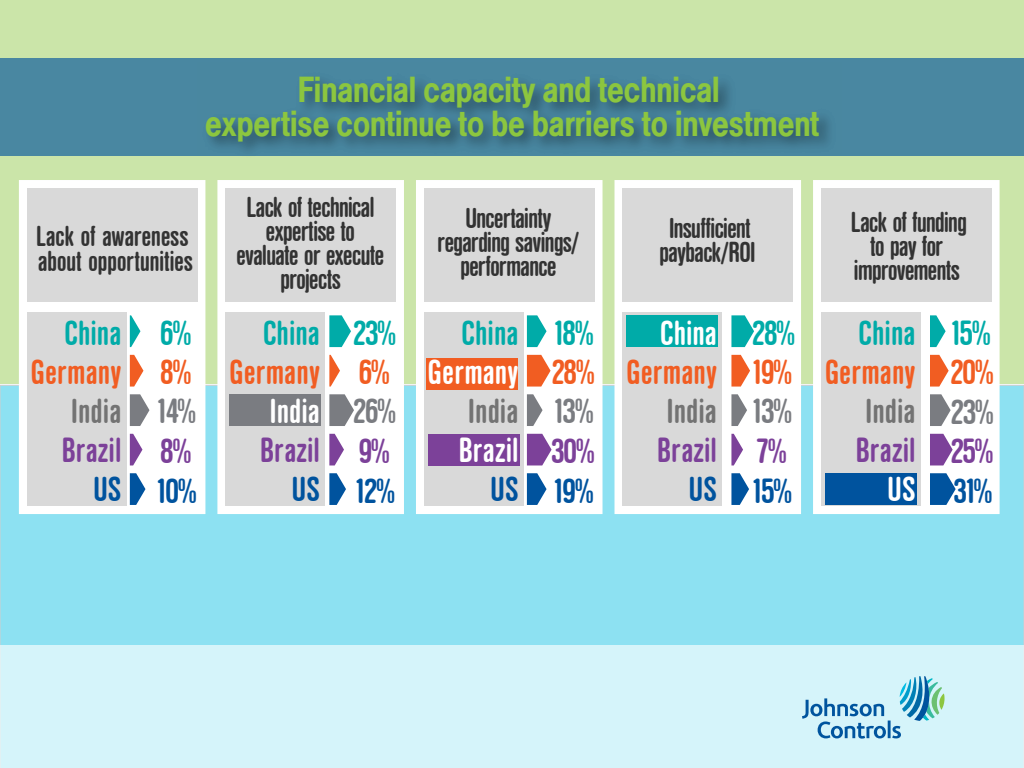
<style>
.page{position:relative;width:1024px;height:768px;background:#fff}
.page>*{position:absolute;margin:0;border:0;box-sizing:border-box;transform-origin:0 0}
.t1{font:500 condensed 38px/33.6px "Nimbus San No 4 D";color:#8cc63f;text-align:center}
.t2{font:36.4px "Nimbus San D Bold Cond Ro 1";color:#f15d22}
.t3{font:36.4px "Nimbus San D Bold Cond Ro 1";color:#7c4199}
.t4{font:36.4px "Nimbus San D Bold Cond Ro 1";color:#00aba8}
.t5{font:36.4px "Nimbus San D Bold Cond Ro 1";color:#fff}
.t6{font:36.4px "Nimbus San D Bold Cond Ro 1";letter-spacing:-.115em;color:#00539e}
.t7{font:36.4px "Nimbus San D Bold Cond Ro 1";color:#737373}
.t8{font:36.4px "Nimbus San D Bold Cond Ro 1";letter-spacing:-.115em;color:#7a7c81}
.t9{font:30.2px/24.1px "Nimbus San D Bold Cond Ro 1";letter-spacing:-.035em;color:#333;text-align:center}
</style>
<div class="page">
<div style="left:0;top:0;width:1024px;height:384px;background:#cbe5a9"></div>
<div style="left:0;top:385px;width:1024px;height:261px;background:#8de1f2"></div>
<svg style="left:0;top:59px;width:1024px;height:97px;background:#458098"></svg>
<div style="left:0;top:646px;width:1024px;height:122px;background:#d5f4fa"></div>
<div style="left:424px;top:188px;width:171px;height:318px;background:#fff"></div>
<div style="left:416px;top:180px;width:187px;height:334px;border:16px solid #fff"></div>
<svg style="left:802px;top:676px;width:143px;height:63px"></svg>
<div style="left:27px;top:188px;width:170px;height:318px;background:#fff"></div>
<div style="left:19px;top:180px;width:186px;height:334px;border:16px solid #fff"></div>
<div style="left:27px;top:312px;width:100px;height:39px;background:#d9d9d9"></div>
<div style="left:27px;top:188px;width:170px;height:113px;background:#d9d9d9"></div>
<div style="left:27px;top:351px;width:100px;height:39px;background:#d9d9d9"></div>
<div style="left:27px;top:390px;width:100px;height:38px;background:#d9d9d9"></div>
<div style="left:27px;top:428px;width:100px;height:39px;background:#d9d9d9"></div>
<div style="left:27px;top:467px;width:100px;height:39px;background:#d9d9d9"></div>
<svg style="left:130px;top:315px;width:10px;height:32px"></svg>
<svg style="left:130px;top:355px;width:13px;height:32px"></svg>
<svg style="left:130px;top:394px;width:19px;height:32px"></svg>
<svg style="left:130px;top:434px;width:12px;height:31px"></svg>
<svg style="left:130px;top:473px;width:15px;height:32px"></svg>
<div style="left:225px;top:188px;width:171px;height:318px;background:#fff"></div>
<div style="left:217px;top:180px;width:187px;height:334px;border:16px solid #fff"></div>
<div style="left:225px;top:312px;width:100px;height:39px;background:#d9d9d9"></div>
<div style="left:225px;top:188px;width:171px;height:113px;background:#d9d9d9"></div>
<div style="left:225px;top:351px;width:100px;height:39px;background:#d9d9d9"></div>
<div style="left:225px;top:390px;width:100px;height:38px;background:#d9d9d9"></div>
<div style="left:225px;top:428px;width:100px;height:39px;background:#d9d9d9"></div>
<div style="left:225px;top:467px;width:100px;height:39px;background:#d9d9d9"></div>
<div style="left:229px;top:394px;width:92px;height:32px;background:#7a7c81"></div>
<svg style="left:329px;top:315px;width:22px;height:32px"></svg>
<svg style="left:329px;top:355px;width:11px;height:32px"></svg>
<svg style="left:329px;top:394px;width:25px;height:32px"></svg>
<svg style="left:329px;top:434px;width:15px;height:31px"></svg>
<svg style="left:329px;top:473px;width:17px;height:32px"></svg>
<div style="left:424px;top:312px;width:100px;height:39px;background:#d9d9d9"></div>
<div style="left:424px;top:188px;width:171px;height:113px;background:#d9d9d9"></div>
<div style="left:424px;top:351px;width:100px;height:39px;background:#d9d9d9"></div>
<div style="left:424px;top:390px;width:100px;height:38px;background:#d9d9d9"></div>
<div style="left:424px;top:428px;width:100px;height:39px;background:#d9d9d9"></div>
<div style="left:424px;top:467px;width:100px;height:39px;background:#d9d9d9"></div>
<svg style="left:527px;top:315px;width:20px;height:32px"></svg>
<svg style="left:527px;top:355px;width:24px;height:32px"></svg>
<svg style="left:527px;top:394px;width:16px;height:32px"></svg>
<svg style="left:527px;top:434px;width:25px;height:31px"></svg>
<svg style="left:527px;top:473px;width:20px;height:32px"></svg>
<div style="left:623px;top:188px;width:170px;height:318px;background:#fff"></div>
<div style="left:615px;top:180px;width:186px;height:334px;border:16px solid #fff"></div>
<div style="left:623px;top:312px;width:99px;height:39px;background:#d9d9d9"></div>
<div style="left:623px;top:188px;width:170px;height:113px;background:#d9d9d9"></div>
<div style="left:623px;top:351px;width:99px;height:39px;background:#d9d9d9"></div>
<div style="left:623px;top:390px;width:99px;height:38px;background:#d9d9d9"></div>
<div style="left:623px;top:428px;width:99px;height:39px;background:#d9d9d9"></div>
<div style="left:623px;top:467px;width:99px;height:39px;background:#d9d9d9"></div>
<div style="left:626px;top:315px;width:92px;height:32px;background:#00aba8"></div>
<div style="left:426px;top:358px;width:92px;height:32px;background:#f15d22"></div>
<div style="left:428px;top:434px;width:92px;height:32px;background:#7c4199"></div>
<svg style="left:731px;top:315px;width:23px;height:32px"></svg>
<svg style="left:731px;top:355px;width:19px;height:32px"></svg>
<svg style="left:731px;top:434px;width:12px;height:31px"></svg>
<svg style="left:731px;top:473px;width:18px;height:32px"></svg>
<div style="left:821px;top:188px;width:171px;height:318px;background:#fff"></div>
<div style="left:813px;top:180px;width:187px;height:334px;border:16px solid #fff"></div>
<div style="left:821px;top:312px;width:100px;height:39px;background:#d9d9d9"></div>
<div style="left:821px;top:188px;width:171px;height:113px;background:#d9d9d9"></div>
<div style="left:821px;top:351px;width:100px;height:39px;background:#d9d9d9"></div>
<div style="left:821px;top:390px;width:100px;height:38px;background:#d9d9d9"></div>
<div style="left:821px;top:428px;width:100px;height:39px;background:#d9d9d9"></div>
<div style="left:821px;top:467px;width:100px;height:39px;background:#d9d9d9"></div>
<div style="left:825px;top:473px;width:92px;height:32px;background:#00539e"></div>
<svg style="left:930px;top:315px;width:16px;height:32px"></svg>
<svg style="left:930px;top:355px;width:19px;height:32px"></svg>
<svg style="left:930px;top:394px;width:21px;height:32px"></svg>
<svg style="left:930px;top:434px;width:23px;height:31px"></svg>
<svg style="left:930px;top:473px;width:26px;height:32px"></svg>
<svg style="left:731px;top:394px;width:16px;height:32px"></svg>
<p class="t1" style="left:205px;top:73px;width:615px">Financial capacity and technical<br>expertise continue to be barriers to investment</p>
<p class="t9" style="left:36px;top:224px;width:159px;text-align:left">Lack of awareness about opportunities</p>
<p class="t4" style="left:64px;top:313px;width:59px">China</p>
<p class="t2" style="left:31px;top:352px;width:92px">Germany</p>
<p class="t7" style="left:71px;top:391px;width:52px">India</p>
<p class="t3" style="left:61px;top:430px;width:62px">Brazil</p>
<p class="t6" style="left:93px;top:470px;width:30px">US</p>
<p class="t4" style="left:160px;top:313px;width:34px">6%</p>
<p class="t2" style="left:160px;top:352px;width:34px">8%</p>
<p class="t8" style="left:155px;top:392px;width:44px">14%</p>
<p class="t3" style="left:160px;top:431px;width:34px">8%</p>
<p class="t6" style="left:154px;top:471px;width:45px">10%</p>
<p class="t9" style="left:236px;top:195px;width:150px">Lack of technical expertise to evaluate or execute projects</p>
<p class="t4" style="left:263px;top:313px;width:59px">China</p>
<p class="t2" style="left:229px;top:352px;width:92px">Germany</p>
<p class="t5" style="left:269px;top:391px;width:52px">India</p>
<p class="t3" style="left:260px;top:430px;width:62px">Brazil</p>
<p class="t6" style="left:292px;top:470px;width:30px">US</p>
<p class="t4" style="left:352px;top:313px;width:46px">23%</p>
<p class="t2" style="left:358px;top:352px;width:34px">6%</p>
<p class="t8" style="left:352px;top:392px;width:46px">26%</p>
<p class="t3" style="left:358px;top:431px;width:34px">9%</p>
<p class="t6" style="left:353px;top:471px;width:45px">12%</p>
<p class="t9" style="left:437px;top:206px;width:144px">Uncertainty regarding savings/ performance</p>
<p class="t9" style="left:659px;top:216px;width:98px">Insufficient payback/ROI</p>
<p class="t9" style="left:851px;top:210px;width:118px">Lack of funding to pay for improvements</p>
<p class="t4" style="left:461px;top:313px;width:59px">China</p>
<p class="t5" style="left:428px;top:352px;width:92px">Germany</p>
<p class="t7" style="left:468px;top:391px;width:52px">India</p>
<p class="t5" style="left:458px;top:430px;width:62px">Brazil</p>
<p class="t6" style="left:490px;top:470px;width:30px">US</p>
<p class="t4" style="left:551px;top:313px;width:45px">18%</p>
<p class="t2" style="left:551px;top:352px;width:46px">28%</p>
<p class="t8" style="left:551px;top:392px;width:45px">13%</p>
<p class="t3" style="left:551px;top:431px;width:46px">30%</p>
<p class="t6" style="left:551px;top:471px;width:45px">19%</p>
<p class="t5" style="left:660px;top:313px;width:59px">China</p>
<p class="t2" style="left:626px;top:352px;width:92px">Germany</p>
<p class="t7" style="left:666px;top:391px;width:52px">India</p>
<p class="t3" style="left:657px;top:430px;width:62px">Brazil</p>
<p class="t6" style="left:689px;top:470px;width:30px">US</p>
<p class="t4" style="left:751px;top:313px;width:46px">28%</p>
<p class="t2" style="left:750px;top:352px;width:45px">19%</p>
<p class="t8" style="left:750px;top:392px;width:45px">13%</p>
<p class="t3" style="left:755px;top:431px;width:34px">7%</p>
<p class="t6" style="left:750px;top:471px;width:44px">15%</p>
<p class="t4" style="left:858px;top:313px;width:59px">China</p>
<p class="t2" style="left:825px;top:352px;width:92px">Germany</p>
<p class="t7" style="left:865px;top:391px;width:52px">India</p>
<p class="t3" style="left:856px;top:430px;width:62px">Brazil</p>
<p class="t5" style="left:887px;top:470px;width:30px">US</p>
<p class="t4" style="left:949px;top:313px;width:44px">15%</p>
<p class="t2" style="left:950px;top:352px;width:47px">20%</p>
<p class="t8" style="left:950px;top:392px;width:46px">23%</p>
<p class="t3" style="left:950px;top:431px;width:46px">25%</p>
<p class="t6" style="left:953px;top:471px;width:42px">31%</p>
</div>
